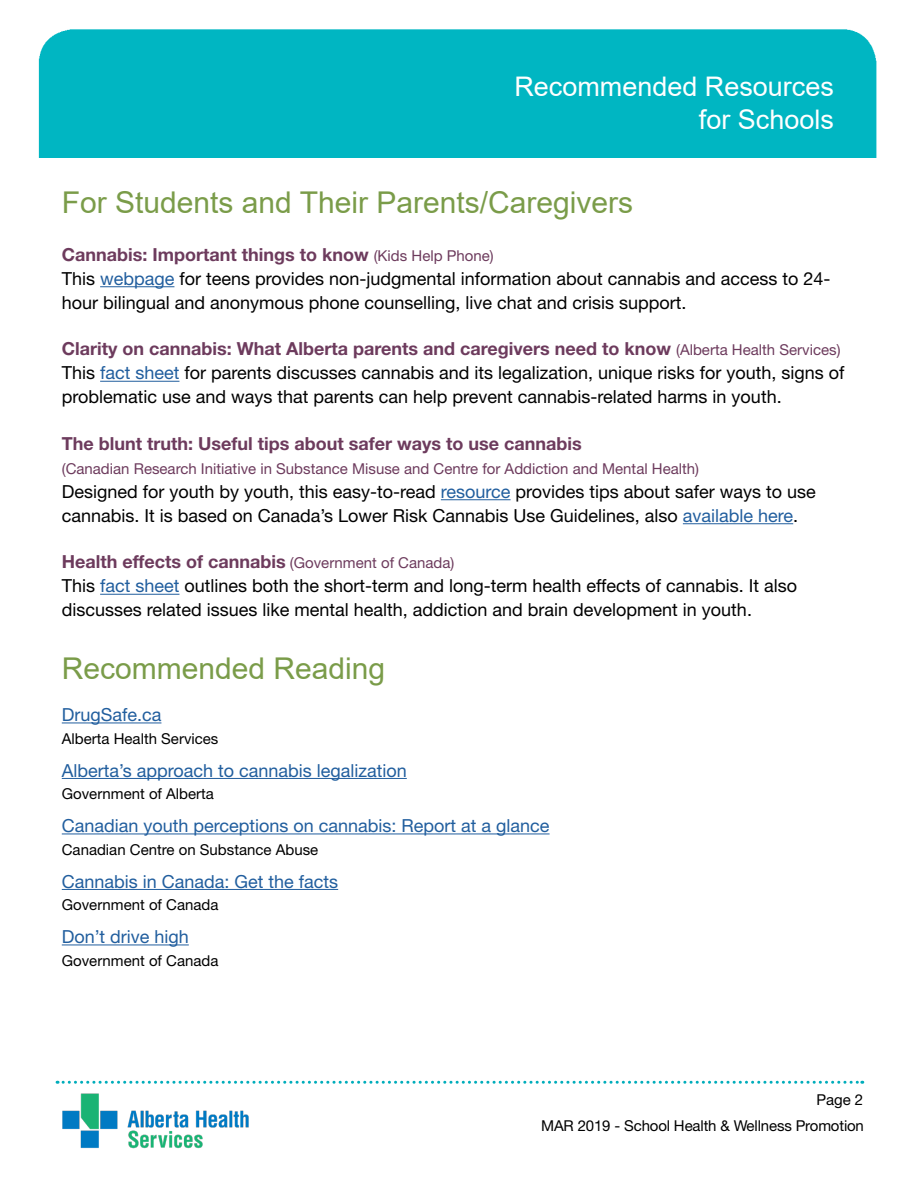
<style>
.page{position:relative;width:918px;height:1188px;background:#fff}
.page>*{position:absolute;margin:0;border:0;box-sizing:border-box;transform-origin:0 0}
.t1{font:30px "Arial";color:#7a9c49}
.t2{font:27px/32.4px "Arial";color:#fff;text-align:right}
.t3{font:18px/24px "Helvetica Neue LT Std";color:#000}
.t4{font:18px "Helvetica Neue LT Std";color:#215e9e}
.t5{font:700 18px "Helvetica Neue LT Std";color:#6d3b5d}
.t6{font:15px/25.8px "Helvetica Neue LT Std";color:#000;text-align:right}
.t7{font:15px "Helvetica Neue LT Std";color:#6d3b5d}
.s1{font-weight:700;color:#6d3b5d}
.s2{font-size:15px;color:#6d3b5d}
.s3{color:#215e9e}
</style>
<div class="page">
<svg style="left:57px;top:1081px;width:806px;height:3px"></svg>
<img style="left:62px;top:1093px;width:187px;height:56px">
<img style="left:38px;top:29px;width:839px;height:917px">
<hr style="left:62px;top:723px;width:99px;height:1px;background:#215e9e">
<hr style="left:62px;top:778px;width:345px;height:1px;background:#215e9e">
<hr style="left:62px;top:834px;width:488px;height:1px;background:#215e9e">
<hr style="left:62px;top:889px;width:276px;height:1px;background:#215e9e">
<hr style="left:62px;top:945px;width:127px;height:1px;background:#215e9e">
<div style="left:29px;top:158px;width:877px;height:140px;background:#fff"></div>
<hr style="left:100px;top:286px;width:74px;height:1px;background:#215e9e">
<hr style="left:100px;top:381px;width:79px;height:1px;background:#215e9e">
<hr style="left:441px;top:499px;width:70px;height:1px;background:#215e9e">
<hr style="left:683px;top:523px;width:110px;height:1px;background:#215e9e">
<hr style="left:100px;top:594px;width:79px;height:1px;background:#215e9e">
<h2 class="t2" style="left:514px;top:70px;width:321px">Recommended Resources for Schools</h2>
<h1 class="t1" style="left:62px;top:182px;width:573px">For Students and Their Parents/Caregivers</h1>
<p class="t3" style="left:62px;top:242px;width:770px"><span class="s1">Cannabis: Important things to know</span> <span class="s2">(Kids Help Phone)<br></span>This <span class="s3">webpage</span> for teens provides non-judgmental information about cannabis and access to 24- hour bilingual and anonymous phone counselling, live chat and crisis support.</p>
<p class="t3" style="left:62px;top:337px;width:784px"><span class="s1">Clarity on cannabis: What Alberta parents and caregivers need to know</span> <span class="s2">(Alberta Health Services)<br></span>This <span class="s3">fact sheet</span> for parents discusses cannabis and its legalization, unique risks for youth, signs of problematic use and ways that parents can help prevent cannabis-related harms in youth.</p>
<p class="t5" style="left:62px;top:432px;width:522px">The blunt truth: Useful tips about safer ways to use cannabis</p>
<p class="t7" style="left:62px;top:460px;width:639px">(Canadian Research Initiative in Substance Misuse and Centre for Addiction and Mental Health)</p>
<p class="t3" style="left:62px;top:479px;width:756px">Designed for youth by youth, this easy-to-read <span class="s3">resource</span> provides tips about safer ways to use cannabis. It is based on Canada’s Lower Risk Cannabis Use Guidelines, also <span class="s3">available here</span>.</p>
<p class="t3" style="left:62px;top:550px;width:737px"><span class="s1">Health effects of cannabis</span> <span class="s2">(Government of Canada)<br></span>This <span class="s3">fact sheet</span> outlines both the short-term and long-term health effects of cannabis. It also discusses related issues like mental health, addiction and brain development in youth.</p>
<h1 class="t1" style="left:62px;top:648px;width:325px">Recommended Reading</h1>
<p class="t4" style="left:62px;top:704px;width:101px">DrugSafe.ca</p>
<p class="t6" style="left:62px;top:725px;width:158px">Alberta Health Services</p>
<p class="t4" style="left:62px;top:760px;width:347px">Alberta’s approach to cannabis legalization</p>
<p class="t6" style="left:62px;top:781px;width:154px">Government of Alberta</p>
<p class="t4" style="left:62px;top:815px;width:489px">Canadian youth perceptions on cannabis: Report at a glance</p>
<p class="t6" style="left:62px;top:836px;width:258px">Canadian Centre on Substance Abuse</p>
<p class="t4" style="left:62px;top:871px;width:278px">Cannabis in Canada: Get the facts</p>
<p class="t6" style="left:62px;top:892px;width:158px">Government of Canada</p>
<p class="t4" style="left:62px;top:926px;width:129px">Don’t drive high</p>
<p class="t6" style="left:62px;top:947px;width:158px">Government of Canada</p>
<p class="t6" style="left:541px;top:1087px;width:324px">Page 2<br>MAR 2019 - School Health &amp; Wellness Promotion</p>
</div>
